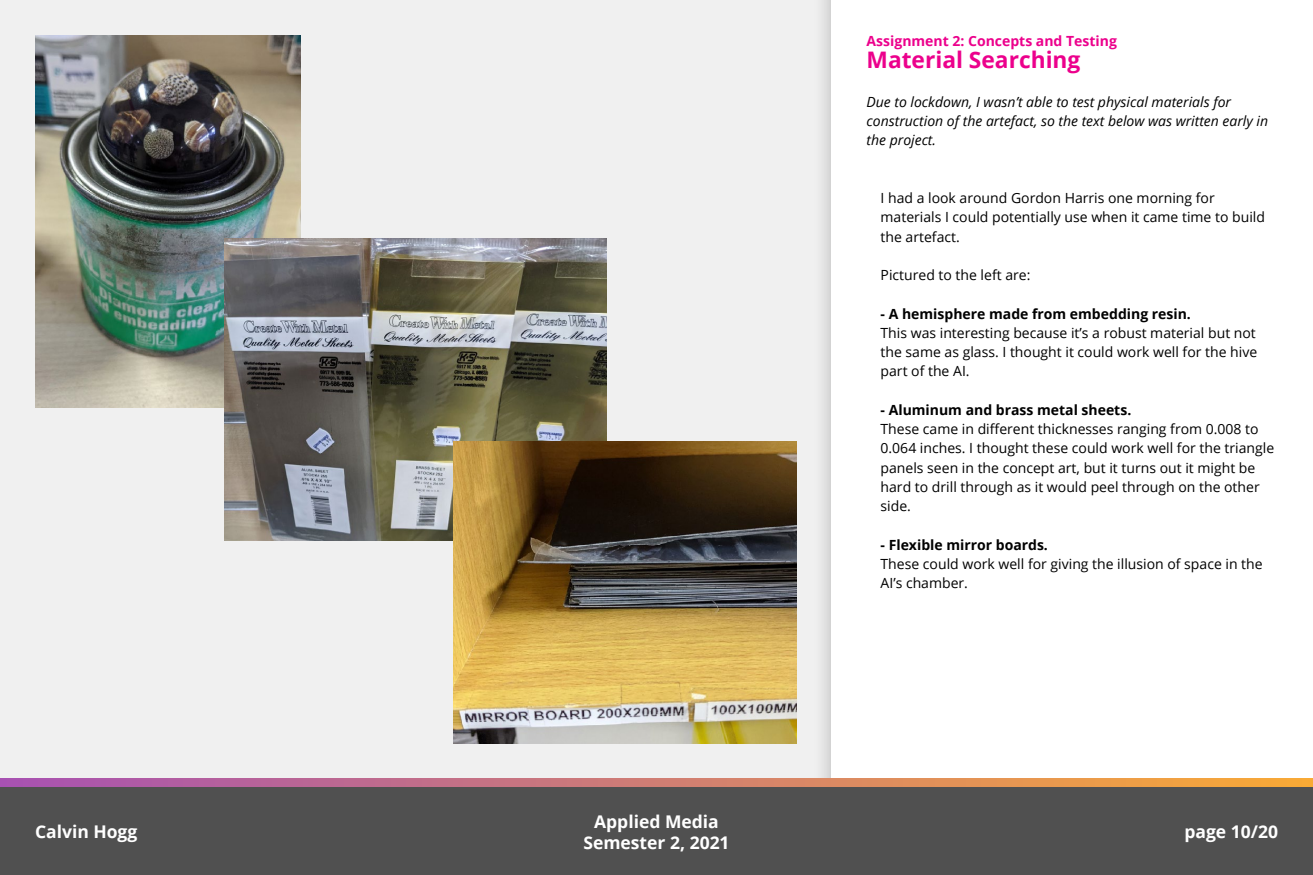
<style>
.page{position:relative;width:1313px;height:875px;background:#fff}
.page>*{position:absolute;margin:0;border:0;box-sizing:border-box;transform-origin:0 0}
.t1{font:700 22.75px "Open Sans";color:#ec008c}
.t2{font:700 17.5px/21px "Open Sans";color:#fff;text-align:center}
.Custom_style{font:14px/19.2px "Open Sans";color:#000}
.Custom_style-2{font:italic 14px/19.2px "Open Sans";color:#000}
.Custom_style-3{font:700 14px "Open Sans";color:#000}
.t3{font:700 14px "Open Sans";color:#ec008c}
</style>
<div class="page">
<div style="left:0;top:0;width:812px;height:779px;background:#f0f0f0"></div>
<div style="left:812px;top:0;width:500px;height:875px;background:#e5e5e5"></div>
<div style="left:831px;top:0;width:481px;height:875px;background:#fff"></div>
<svg style="left:0;top:779px;width:1312px;height:9px;background:#c1786f"></svg>
<div style="left:0;top:788px;width:1312px;height:87px;background:#505050"></div>
<img style="left:35px;top:35px;width:265px;height:372px">
<img style="left:225px;top:238px;width:382px;height:303px">
<img style="left:454px;top:441px;width:342px;height:303px">
<p class="t2" style="left:35px;top:821px;width:104px">Calvin Hogg</p>
<p class="t2" style="left:583px;top:810px;width:148px">Applied Media<br>Semester 2, 2021</p>
<p class="t3" style="left:866px;top:31px;width:252px">Assignment 2: Concepts and Testing</p>
<p class="t1" style="left:866px;top:44px;width:215px">Material Searching</p>
<p class="Custom_style-2" style="left:866px;top:92px;width:403px">Due to lockdown, I wasn’t able to test physical materials for construction of the artefact, so the text below was written early in the project.</p>
<p class="Custom_style" style="left:880px;top:188px;width:386px">I had a look around Gordon Harris one morning for materials I could potentially use when it came time to build the artefact.</p>
<p class="Custom_style" style="left:880px;top:265px;width:151px">Pictured to the left are:</p>
<p class="Custom_style-3" style="left:880px;top:304px;width:312px">- A hemisphere made from embedding resin.</p>
<p class="Custom_style" style="left:880px;top:323px;width:378px;text-align:justify">This was interesting because it’s a robust material but not the same as glass. I thought it could work well for the hive part of the AI.</p>
<p class="Custom_style-3" style="left:880px;top:400px;width:252px">- Aluminum and brass metal sheets.</p>
<p class="Custom_style" style="left:880px;top:419px;width:395px">These came in different thicknesses ranging from 0.008 to 0.064 inches. I thought these could work well for the triangle panels seen in the concept art, but it turns out it might be hard to drill through as it would peel through on the other side.</p>
<p class="Custom_style-3" style="left:880px;top:535px;width:169px">- Flexible mirror boards.</p>
<p class="Custom_style" style="left:880px;top:554px;width:383px">These could work well for giving the illusion of space in the<br>AI’s chamber.</p>
<p class="t2" style="left:1184px;top:821px;width:95px">page 10/20</p>
</div>
